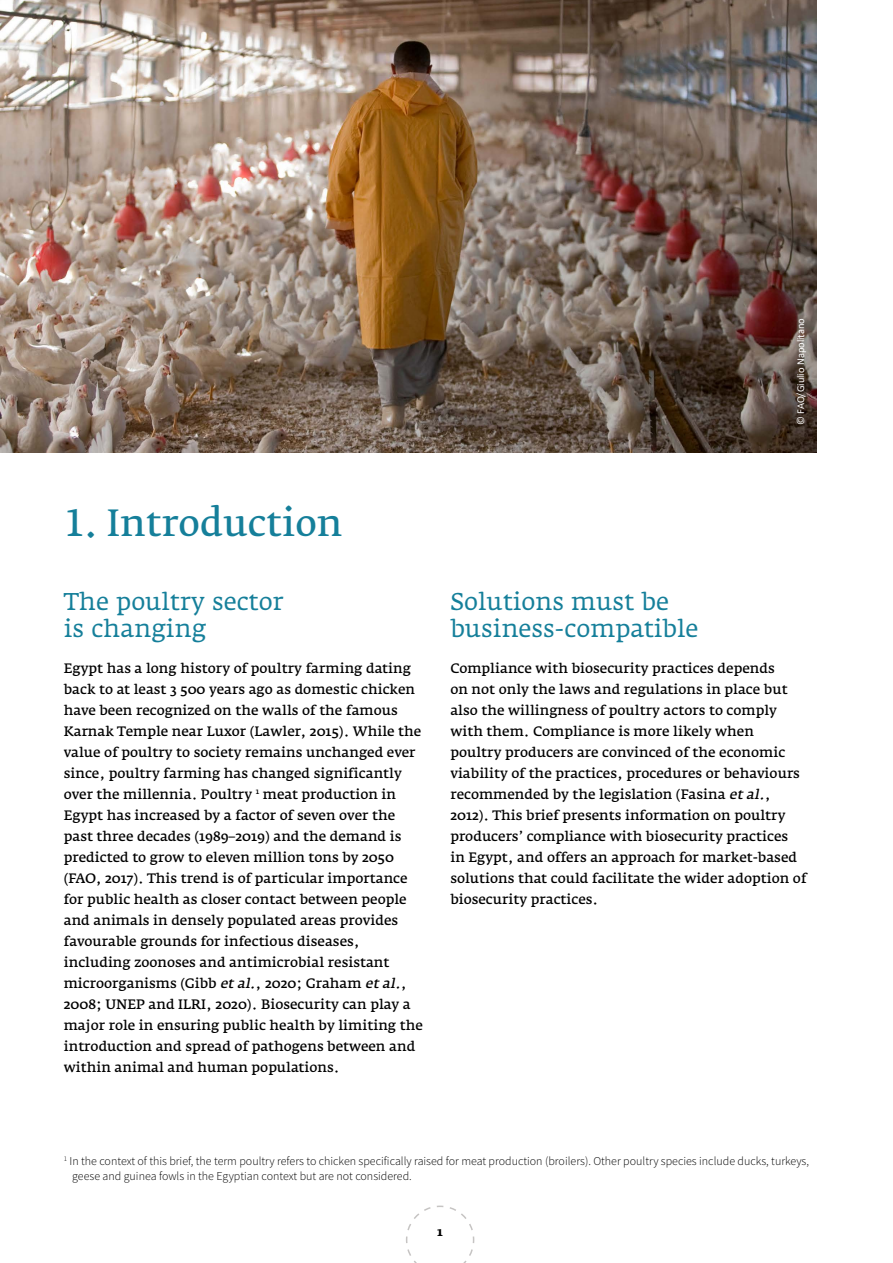
<style>
.page{position:relative;width:893px;height:1263px;background:#fff}
.page>*{position:absolute;margin:0;border:0;box-sizing:border-box;transform-origin:0 0}
.t1{font:36px "Fedra Serif B Normal TF";color:#157f9a}
.t2{font:24px/27px "Fedra Serif A Book TF";color:#157f9a}
.t3{font:13.5px/21px "Fedra Serif A";color:#000}
.t4{font:12px/15px "Source Sans Variable";color:#000}
.t5{font:12px "Fedra Serif B Bold SC";color:#000}
.t6{font:10.5px "Calibri";color:#fff}
.s1{font-style:italic}
</style>
<div class="page">
<svg style="left:406px;top:1205px;width:69px;height:58px"></svg>
<img style="left:0;top:0;width:816px;height:453px">
<p class="t6" style="left:793px;top:425px;width:108px;rotate:-90deg">© FAO/Giulio Napolitano</p>
<h1 class="t1" style="left:64px;top:502px;width:280px">1. Introduction</h1>
<h2 class="t2" style="left:64px;top:588px;width:221px">The poultry sector is changing</h2>
<p class="t3" style="left:64px;top:658px;width:361px">Egypt has a long history of poultry farming dating back to at least 3 500 years ago as domestic chicken have been recognized on the walls of the famous Karnak Temple near Luxor (Lawler, 2015). While the value of poultry to society remains unchanged ever since, poultry farming has changed significantly over the millennia. Poultry <sup>1</sup> meat production in Egypt has increased by a factor of seven over the past three decades (1989–2019) and the demand is predicted to grow to eleven million tons by 2050 (FAO, 2017). This trend is of particular importance for public health as closer contact between people and animals in densely populated areas provides favourable grounds for infectious diseases, including zoonoses and antimicrobial resistant microorganisms (Gibb <span class="s1">etal.</span>, 2020; Graham <span class="s1">etal.</span>, 2008; UNEP and ILRI, 2020). Biosecurity can play a major role in ensuring public health by limiting the introduction and spread of pathogens between and within animal and human populations.</p>
<h2 class="t2" style="left:450px;top:588px;width:250px">Solutions must be business-compatible</h2>
<p class="t3" style="left:450px;top:658px;width:358px">Compliance with biosecurity practices depends<br>on not only the laws and regulations in place but also the willingness of poultry actors to comply with them. Compliance is more likely when poultry producers are convinced of the economic viability of the practices, procedures or behaviours recommended by the legislation (Fasina <span class="s1">etal.</span>, 2012). This brief presents information on poultry producers’ compliance with biosecurity practices<br>in Egypt, and offers an approach for market-based solutions that could facilitate the wider adoption of biosecurity practices.</p>
<p class="t4" style="left:72px;top:1153px;width:738px;text-indent:-8px"><sup>1</sup> In the context of this brief, the term poultry refers to chicken specifically raised for meat production (broilers). Other poultry species include ducks, turkeys, geese and guinea fowls in the Egyptian context but are not considered.</p>
<p class="t5" style="left:437px;top:1223px;width:7px">1</p>
</div>
